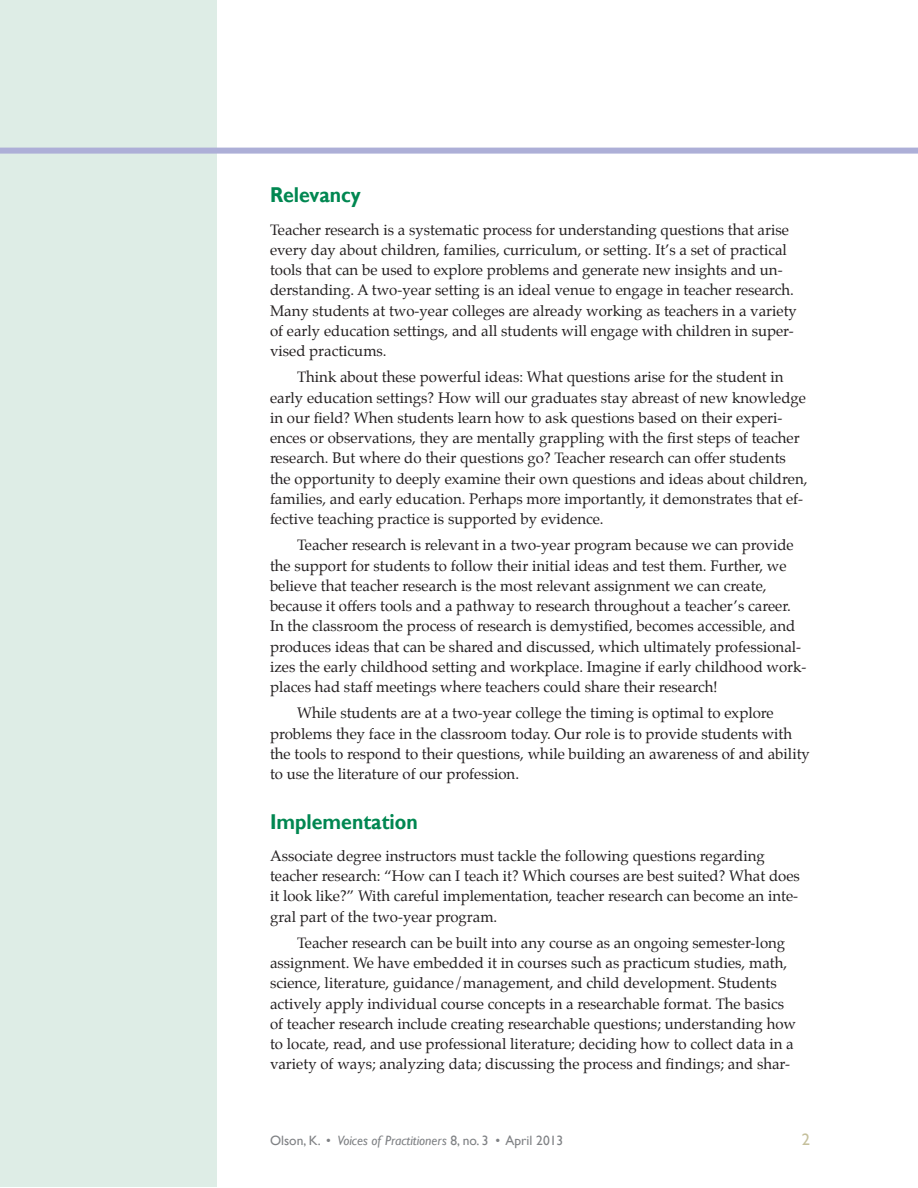
<style>
.page{position:relative;width:918px;height:1188px;background:#fff}
.page>*{position:absolute;margin:0;border:0;box-sizing:border-box;transform-origin:0 0}
.t1{font:700 21.45px "Gill Sans";color:#008751;scale:.91 1}
.t2{font:16.5px "Gill Sans";color:#c5c09c}
.t3{font:15px/20.2px "Palatino";color:#231f20}
.t4{font:13.5px "Gill Sans";color:#808285}
.s1{font-style:italic}
</style>
<div class="page">
<div style="left:0;top:1px;width:216px;height:1186px;background:#deede6"></div>
<div style="left:0;top:148px;width:918px;height:6px;background:#adafd7"></div>
<h1 class="t1" style="left:270px;top:182px;width:101px">Relevancy</h1>
<p class="t3" style="left:270px;top:219px;width:528px">Teacher research is a systematic process for understanding questions that arise every day about children, families, curriculum, or setting. It’s a set of practical tools that can be used to explore problems and generate new insights and un&shy;derstanding. A two-year setting is an ideal venue to engage in teacher research.<br>Many students at two-year colleges are already working as teachers in a variety of early education settings, and all students will engage with children in super&shy;vised practicums.</p>
<p class="t3" style="left:270px;top:367px;width:539px;text-indent:27px">Think about these powerful ideas: What questions arise for the student in early education settings? How will our graduates stay abreast of new knowledge in our field? When students learn how to ask questions based on their experi&shy;ences or observations, they are mentally grappling with the first steps of teacher research. But where do their questions go? Teacher research can offer students the opportunity to deeply examine their own questions and ideas about children, families, and early education. Perhaps more importantly, it demonstrates that ef&shy;fective teaching practice is supported by evidence.</p>
<p class="t3" style="left:270px;top:535px;width:538px;text-indent:27px">Teacher research is relevant in a two-year program because we can provide the support for students to follow their initial ideas and test them. Further, we believe that teacher research is the most relevant assignment we can create, because it offers tools and a pathway to research throughout a teacher’s career.<br>In the classroom the process of research is demystified, becomes accessible, and produces ideas that can be shared and discussed, which ultimately professional&shy;izes the early childhood setting and workplace. Imagine if early childhood work&shy;places had staff meetings where teachers could share their research!</p>
<p class="t3" style="left:270px;top:703px;width:541px;text-indent:27px">While students are at a two-year college the timing is optimal to explore problems they face in the classroom today. Our role is to provide students with the tools to respond to their questions, while building an awareness of and ability to use the literature of our profession.</p>
<h1 class="t1" style="left:270px;top:809px;width:164px">Implementation</h1>
<p class="t3" style="left:270px;top:846px;width:531px">Associate degree instructors must tackle the following questions regarding teacher research: “How can I teach it? Which courses are best suited? What does it look like?” With careful implementation, teacher research can become an inte&shy;gral part of the two-year program.</p>
<p class="t3" style="left:270px;top:933px;width:528px;text-indent:27px">Teacher research can be built into any course as an ongoing semester-long assignment. We have embedded it in courses such as practicum studies, math, science, literature, guidance/management, and child development. Students actively apply individual course concepts in a researchable format. The basics of teacher research include creating researchable questions; understanding how to locate, read, and use professional literature; deciding how to collect data in a variety of ways; analyzing data; discussing the process and findings; and shar-</p>
<p class="t4" style="left:270px;top:1133px;width:295px">Olson, K. • <span class="s1">Voices of Practitioners</span> 8, no. 3 • April 2013</p>
<p class="t2" style="left:802px;top:1130px;width:10px">2</p>
</div>
